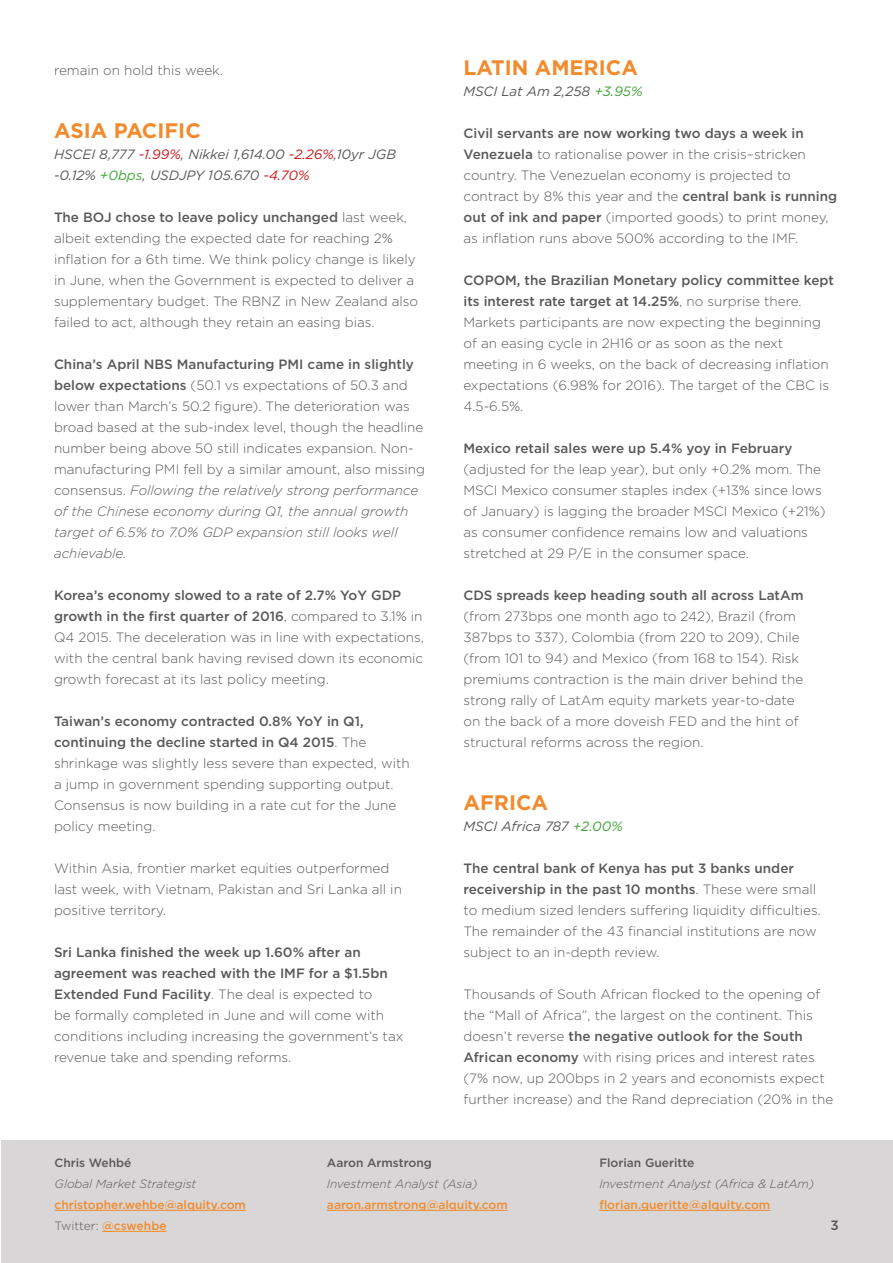
<style>
.page{position:relative;width:893px;height:1263px;background:#fff}
.page>*{position:absolute;margin:0;border:0;box-sizing:border-box;transform-origin:0 0}
.t1{font:700 21px "Gotham";color:#f28b2d}
.t2{font:300 13.5px/21px "Gotham";color:#59585a}
.t3{font:italic 13.5px/21px "Gotham";color:#59585a}
.t4{font:500 13.5px "Gotham";color:#59585a}
.t5{font:500 12px/21px "Gotham";color:#f28b2d}
.t6{font:italic 300 12px "Gotham";color:#59585a}
.t7{font:500 12px "Gotham";color:#59585a}
.s1{color:#cd171a}
.s2{color:#3fa535}
.s3{font-weight:500}
.s4{font-style:italic}
.s5{font-weight:300;color:#59585a}
</style>
<div class="page">
<div style="left:1px;top:1140px;width:891px;height:122px;background:#d8d6d7"></div>
<hr style="left:55px;top:1210px;width:191px;height:1px;background:#f28b2d">
<hr style="left:102px;top:1231px;width:65px;height:1px;background:#ff8f1c">
<hr style="left:327px;top:1210px;width:181px;height:1px;background:#f28b2d">
<hr style="left:599px;top:1210px;width:171px;height:1px;background:#f28b2d">
<p class="t2" style="left:54px;top:59px;width:170px">remain on hold this week.</p>
<h1 class="t1" style="left:54px;top:117px;width:148px">ASIA PACIFIC</h1>
<p class="t3" style="left:54px;top:143px;width:344px">HSCEI 8,777 <span class="s1">-1.99%</span>, Nikkei 1,614.00 <span class="s1">-2.26%</span>,10yr JGB -0.12% <span class="s2">+0bps</span>, USDJPY 105.670 <span class="s1">-4.70%</span></p>
<p class="t2" style="left:54px;top:206px;width:366px"><span class="s3">The BOJ chose to leave policy unchanged</span> last week, albeit extending the expected date for reaching 2% inflation for a 6th time. We think policy change is likely in June, when the Government is expected to deliver a supplementary budget. The RBNZ in New Zealand also failed to act, although they retain an easing bias.</p>
<p class="t2" style="left:54px;top:353px;width:372px"><span class="s3">China’s April NBS Manufacturing PMI came in slightly below expectations</span> (50.1 vs expectations of 50.3 and lower than March’s 50.2 figure). The deterioration was broad based at the sub-index level, though the headline number being above 50 still indicates expansion. Non&shy;manufacturing PMI fell by a similar amount, also missing consensus. <span class="s4">Following the relatively strong performance of the Chinese economy during Q1, the annual growth target of 6.5% to 7.0% GDP expansion still looks well achievable.</span></p>
<p class="t2" style="left:54px;top:584px;width:371px"><span class="s3">Korea’s economy slowed to a rate of 2.7% YoY GDP growth in the first quarter of 2016</span>, compared to 3.1% in Q4 2015. The deceleration was in line with expectations, with the central bank having revised down its economic growth forecast at its last policy meeting.</p>
<p class="t2" style="left:54px;top:710px;width:357px"><span class="s3">Taiwan’s economy contracted 0.8% YoY in Q1, continuing the decline started in Q4 2015</span>. The shrinkage was slightly less severe than expected, with a jump in government spending supporting output.<br>Consensus is now building in a rate cut for the June policy meeting.</p>
<p class="t2" style="left:54px;top:858px;width:349px">Within Asia, frontier market equities outperformed last week, with Vietnam, Pakistan and Sri Lanka all in positive territory.</p>
<p class="t2" style="left:54px;top:942px;width:351px"><span class="s3">Sri Lanka finished the week up 1.60% after an agreement was reached with the IMF for a $1.5bn Extended Fund Facility</span>. The deal is expected to<br>be formally completed in June and will come with conditions including increasing the government’s tax revenue take and spending reforms.</p>
<h1 class="t1" style="left:463px;top:54px;width:176px">LATIN AMERICA</h1>
<p class="t3" style="left:463px;top:80px;width:180px">MSCI Lat Am 2,258 <span class="s2">+3.95%</span></p>
<p class="t2" style="left:463px;top:122px;width:375px"><span class="s3">Civil servants are now working two days a week in Venezuela</span> to rationalise power in the crisis–stricken country. The Venezuelan economy is projected to contract by 8% this year and the <span class="s3">central bank is running out of ink and paper</span> (imported goods) to print money, as inflation runs above 500% according to the IMF.</p>
<p class="t2" style="left:463px;top:269px;width:372px"><span class="s3">COPOM, the Brazilian Monetary policy committee kept its interest rate target at 14.25%</span>, no surprise there.<br>Markets participants are now expecting the beginning of an easing cycle in 2H16 or as soon as the next meeting in 6 weeks, on the back of decreasing inflation expectations (6.98% for 2016). The target of the CBC is 4.5-6.5%.</p>
<p class="t4" style="left:463px;top:439px;width:330px">Mexico retail sales were up 5.4% yoy in February</p>
<p class="t2" style="left:463px;top:458px;width:364px">(adjusted for the leap year), but only +0.2% mom. The MSCI Mexico consumer staples index (+13% since lows of January) is lagging the broader MSCI Mexico (+21%) as consumer confidence remains low and valuations stretched at 29 P/E in the consumer space.</p>
<p class="t4" style="left:463px;top:586px;width:342px">CDS spreads keep heading south all across LatAm</p>
<p class="t2" style="left:463px;top:605px;width:341px">(from 273bps one month ago to 242), Brazil (from 387bps to 337), Colombia (from 220 to 209), Chile (from 101 to 94) and Mexico (from 168 to 154). Risk premiums contraction is the main driver behind the strong rally of LatAm equity markets year-to-date on the back of a more doveish FED and the hint of structural reforms across the region.</p>
<h1 class="t1" style="left:463px;top:789px;width:86px">AFRICA</h1>
<p class="t3" style="left:463px;top:815px;width:161px">MSCI Africa 787 <span class="s2">+2.00%</span></p>
<p class="t2" style="left:463px;top:857px;width:359px"><span class="s3">The central bank of Kenya has put 3 banks under receivership in the past 10 months</span>. These were small to medium sized lenders suffering liquidity difficulties.<br>The remainder of the 43 financial institutions are now subject to an in-depth review.</p>
<p class="t2" style="left:463px;top:983px;width:371px">Thousands of South African flocked to the opening of the “Mall of Africa”, the largest on the continent. This doesn’t reverse <span class="s3">the negative outlook for the South African economy</span> with rising prices and interest rates (7% now, up 200bps in 2 years and economists expect further increase) and the Rand depreciation (20% in the</p>
<p class="t7" style="left:55px;top:1155px;width:78px">Chris Wehbé</p>
<p class="t6" style="left:55px;top:1176px;width:143px">Global Market Strategist</p>
<p class="t5" style="left:55px;top:1194px;width:193px">christopher.wehbe@alquity.com<br><span class="s5">Twitter:</span> @cswehbe</p>
<p class="t7" style="left:327px;top:1155px;width:106px">Aaron Armstrong</p>
<p class="t6" style="left:327px;top:1176px;width:152px">Investment Analyst (Asia)</p>
<p class="t5" style="left:327px;top:1194px;width:182px">aaron.armstrong@alquity.com</p>
<p class="t7" style="left:599px;top:1155px;width:97px">Florian Gueritte</p>
<p class="t6" style="left:599px;top:1176px;width:216px">Investment Analyst (Africa &amp; LatAm)</p>
<p class="t5" style="left:599px;top:1194px;width:173px">florian.gueritte@alquity.com</p>
<p class="t4" style="left:831px;top:1216px;width:10px">3</p>
</div>
